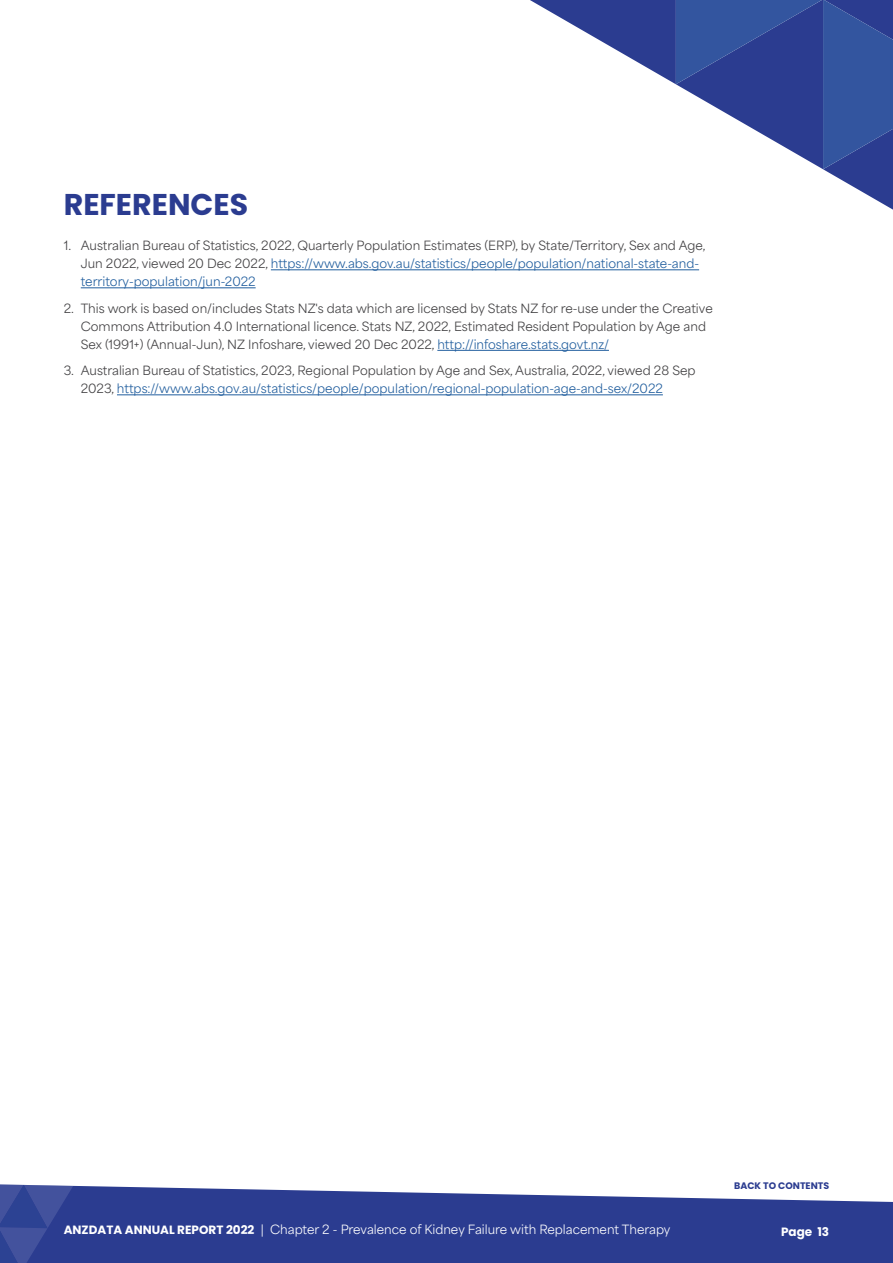
<style>
.page{position:relative;width:893px;height:1263px;background:#fff}
.page>*{position:absolute;margin:0;border:0;box-sizing:border-box;transform-origin:0 0}
.t1{font:700 30px "Poppins";color:#2b3c90}
.t2{font:12px/18px "Area Normal";color:#414042}
.t3{font:12px "Area Normal";color:#fff}
.t4{font:700 12px "Poppins";color:#fff}
.t5{font:700 9.45px "Poppins";color:#2b3c90}
.s1{color:#215e9e}
.s2{font-family:"Poppins";font-weight:700}
</style>
<div class="page">
<svg style="left:73px;top:1185px;width:820px;height:78px;background:#43529c"></svg>
<svg style="left:0;top:1184px;width:73px;height:79px;background:#384997"></svg>
<hr style="left:271px;top:269px;width:428px;height:1px;background:#215e9e">
<hr style="left:81px;top:287px;width:175px;height:1px;background:#215e9e">
<hr style="left:437px;top:350px;width:172px;height:1px;background:#215e9e">
<hr style="left:117px;top:394px;width:546px;height:1px;background:#215e9e">
<svg style="left:530px;top:0;width:363px;height:210px"></svg>
<h1 class="t1" style="left:64px;top:187px;width:186px">REFERENCES</h1>
<p class="t2" style="left:81px;top:235px;width:626px;text-indent:-17px">1. Australian Bureau of Statistics, 2022, Quarterly Population Estimates (ERP), by State/Territory, Sex and Age,<br>Jun 2022, viewed 20 Dec 2022, <span class="s1">https://www.abs.gov.au/statistics/people/population/national-state-and&shy;territory-population/jun-2022</span></p>
<p class="t2" style="left:81px;top:298px;width:633px;text-indent:-17px">2. This work is based on/includes Stats NZ's data which are licensed by Stats NZ for re-use under the Creative<br>Commons Attribution 4.0 International licence. Stats NZ, 2022, Estimated Resident Population by Age and<br>Sex (1991+) (Annual-Jun), NZ Infoshare, viewed 20 Dec 2022, <span class="s1">http://infoshare.stats.govt.nz/</span></p>
<p class="t2" style="left:81px;top:360px;width:616px;text-indent:-17px">3. Australian Bureau of Statistics, 2023, Regional Population by Age and Sex, Australia, 2022, viewed 28 Sep<br>2023, <span class="s1">https://www.abs.gov.au/statistics/people/population/regional-population-age-and-sex/2022</span></p>
<p class="t5" style="left:734px;top:1180px;width:96px">BACK TO CONTENTS</p>
<p class="t3" style="left:64px;top:1219px;width:608px"><span class="s2">ANZDATA ANNUAL REPORT 2022</span> | Chapter 2 - Prevalence of Kidney Failure with Replacement Therapy</p>
<p class="t4" style="left:781px;top:1225px;width:50px">Page 13</p>
</div>
